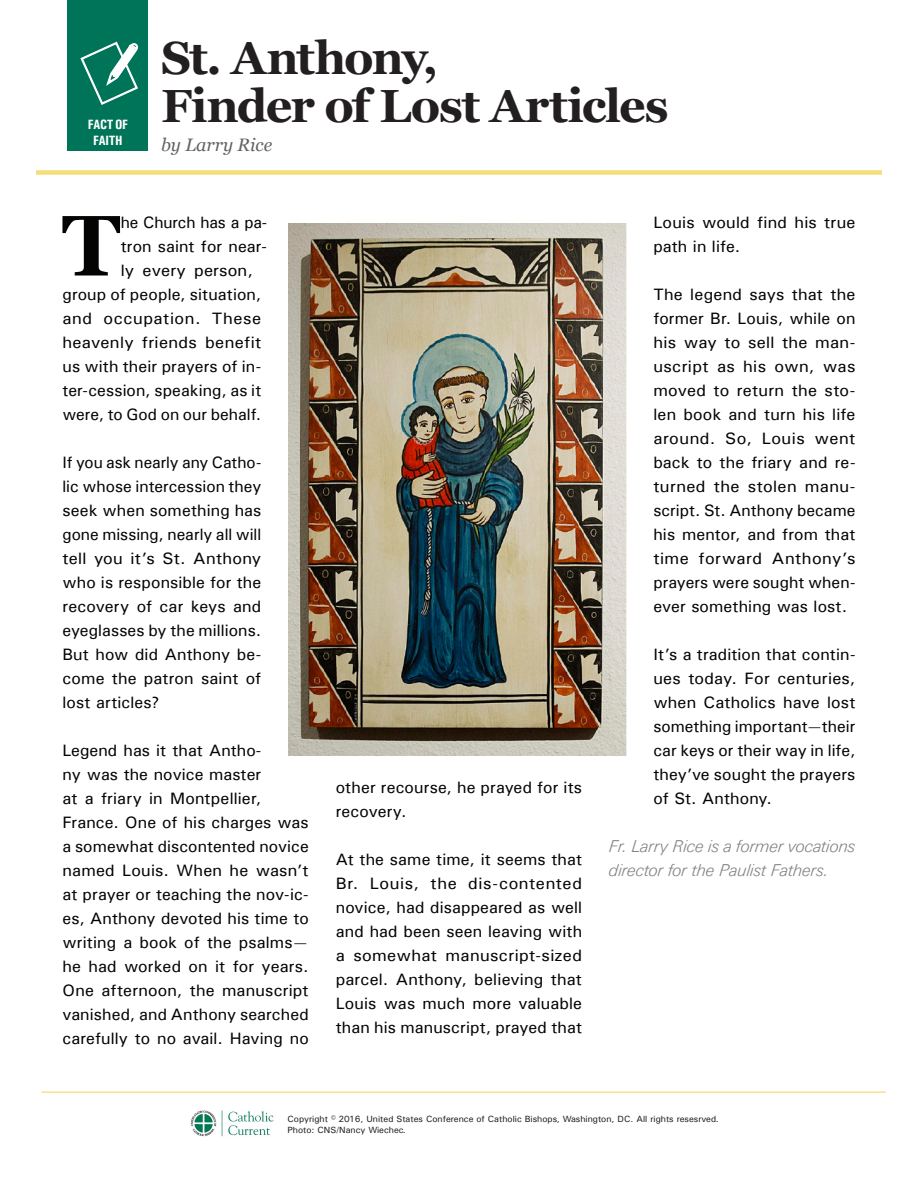
<style>
.page{position:relative;width:918px;height:1188px;background:#fff}
.page>*{position:absolute;margin:0;border:0;box-sizing:border-box;transform-origin:0 0}
.t1{font:700 85.8px "Georgia";color:#040503}
.t2{font:700 46.5px/48px "Georgia";letter-spacing:-.03em;color:#231f20}
.t3{font:italic 18px "Georgia";color:#636366}
.t4{font:16.5px/24px "Univers";letter-spacing:.005em;color:#040503;text-align:justify}
.t5{font:italic 300 16.5px/24px "Univers Next Pro";letter-spacing:-.005em;color:#808285}
.t6{font:700 condensed 13.5px "Univers";letter-spacing:-.03em;color:#fff}
.t7{font:9px "Univers";color:#231f20}
</style>
<div class="page">
<div style="left:68px;top:0;width:80px;height:150px;background:#007459"></div>
<svg style="left:80px;top:41px;width:58px;height:64px"></svg>
<div style="left:36px;top:170px;width:846px;height:5px;background:#f3de79"></div>
<img style="left:288px;top:224px;width:338px;height:531px">
<hr style="left:41px;top:1092px;width:845px;height:1px;background:#f3de79">
<img style="left:190px;top:1110px;width:84px;height:27px">
<p class="t6" style="left:88px;top:116px;width:42px">FACT OF</p>
<p class="t6" style="left:93px;top:132px;width:31px">FAITH</p>
<p class="t2" style="left:161px;top:32px;width:509px">St. Anthony,<br>Finder of Lost Articles</p>
<p class="t3" style="left:161px;top:131px;width:113px">by Larry Rice</p>
<p class="t1" style="left:62px;top:181px;width:60px">T</p>
<p class="t4" style="left:121px;top:210px;width:148px">he Church has a pa&shy;tron saint for near&shy;ly every person,</p>
<p class="t4" style="left:62px;top:282px;width:200px">group of people, situation, and occupation. These heavenly friends benefit us with their prayers of in&shy;ter-cession, speaking, as it were, to God on our behalf.</p>
<p class="t4" style="left:62px;top:450px;width:200px">If you ask nearly any Catho&shy;lic whose intercession they seek when something has gone missing, nearly all will tell you it’s St. Anthony who is responsible for the recovery of car keys and eyeglasses by the millions.<br>But how did Anthony be&shy;come the patron saint of lost articles?</p>
<p class="t4" style="left:62px;top:738px;width:248px;text-align:left">Legend has it that Antho-<br>ny was the novice master<br>at a friary in Montpellier,<br>France. One of his charges was a somewhat discontented novice named Louis. When he wasn’t at prayer or teaching the nov-ic&shy;es, Anthony devoted his time to writing a book of the psalms— he had worked on it for years.<br>One afternoon, the manuscript vanished, and Anthony searched carefully to no avail. Having no</p>
<p class="t4" style="left:336px;top:775px;width:248px">other recourse, he prayed for its recovery.</p>
<p class="t4" style="left:336px;top:847px;width:248px">At the same time, it seems that Br. Louis, the dis-contented novice, had disappeared as well and had been seen leaving with a somewhat manuscript-sized parcel. Anthony, believing that Louis was much more valuable than his manuscript, prayed that</p>
<p class="t4" style="left:653px;top:210px;width:204px">Louis would find his true path in life.</p>
<p class="t4" style="left:653px;top:282px;width:204px">The legend says that the former Br. Louis, while on his way to sell the man&shy;uscript as his own, was moved to return the sto&shy;len book and turn his life around. So, Louis went back to the friary and re&shy;turned the stolen manu&shy;script. St. Anthony became his mentor, and from that time forward Anthony’s prayers were sought when&shy;ever something was lost.</p>
<p class="t4" style="left:653px;top:642px;width:204px">It’s a tradition that contin&shy;ues today. For centuries, when Catholics have lost something important—their car keys or their way in life, they’ve sought the prayers of St. Anthony.</p>
<p class="t5" style="left:609px;top:834px;width:248px">Fr. Larry Rice is a former vocations director for the Paulist Fathers.</p>
<p class="t7" style="left:288px;top:1114px;width:433px">Copyright © 2016, United States Conference of Catholic Bishops, Washington, DC. All rights resesrved.</p>
<p class="t7" style="left:216px;top:1124px;width:191px"><sup>USCCB</sup> Photo: CNS/Nancy Wiechec.</p>
</div>
